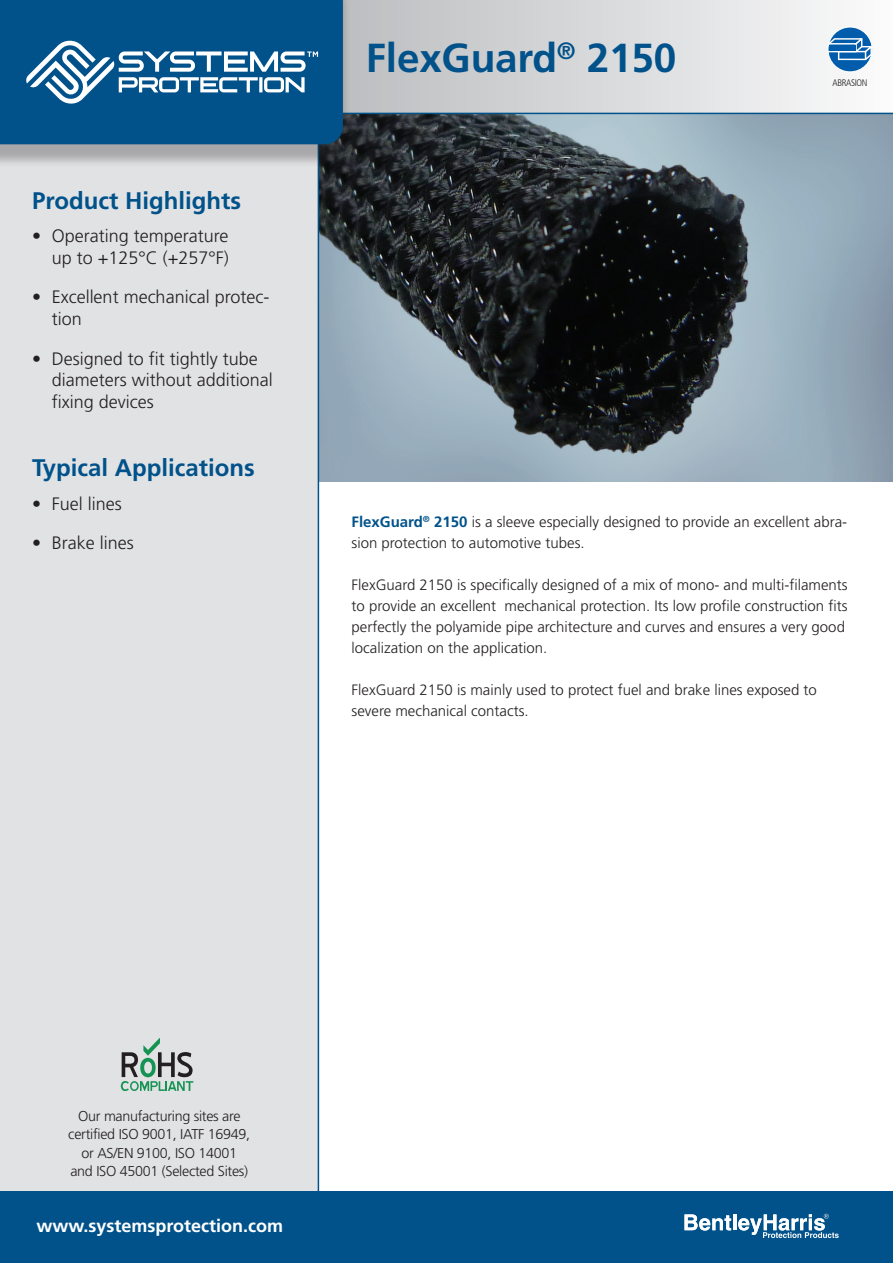
<style>
.page{position:relative;width:893px;height:1263px;background:#fff}
.page>*{position:absolute;margin:0;border:0;box-sizing:border-box;transform-origin:0 0}
.Product_Name{font:700 40.5px "Frutiger LT Pro";letter-spacing:-.005em;color:#01528a}
.Sidebar_Head{font:700 24px "Frutiger LT Pro";color:#01528a}
.Sidebar_Bullet{font:300 18px/21.6px "Frutiger LT Pro";color:#231f20}
.t1{font:700 18px "Frutiger LT Pro";color:#fff}
.Body{font:300 15px/21px "Frutiger LT Pro";color:#231f20}
.t2{font:300 14.25px/18.3px "Frutiger";letter-spacing:-.02em;color:#231f20;text-align:center}
.t3{font:300 condensed 9.45px "Frutiger LT Pro";letter-spacing:-.04em;color:#231f20}
.s1{font-weight:700;color:#01528a}
</style>
<div class="page">
<img style="left:319px;top:114px;width:574px;height:368px">
<div style="left:0;top:168px;width:319px;height:1023px;background:#e1e2e4"></div>
<svg style="left:351px;top:0;width:542px;height:114px"></svg>
<div style="left:0;top:0;width:351px;height:168px;background:#231f20;opacity:.3"></div>
<div style="left:0;top:0;width:343px;height:144px;background:#01528a"></div>
<div style="left:0;top:1191px;width:893px;height:72px;background:#01528a"></div>
<svg style="left:121px;top:1038px;width:72px;height:53px"></svg>
<div style="left:828px;top:27px;width:44px;height:45px;background:#015dab;border-radius:50%"></div>
<div style="left:828px;top:27px;width:44px;height:45px;border:1px solid #fff;border-radius:50%"></div>
<svg style="left:828px;top:36px;width:47px;height:26px"></svg>
<div style="left:829px;top:45px;width:26px;height:6px;background:#015dab"></div>
<svg style="left:684px;top:1214px;width:47px;height:16px"></svg>
<hr style="left:733px;top:1214px;width:3px;height:16px;background:#fff">
<svg style="left:738px;top:1214px;width:101px;height:24px"></svg>
<svg style="left:26px;top:41px;width:292px;height:63px"></svg>
<p class="Sidebar_Head" style="left:32px;top:186px;width:210px">Product Highlights</p>
<p class="Sidebar_Bullet" style="left:32px;top:225px;width:198px;text-align:right">• Operating temperature up to +125°C (+257°F)</p>
<p class="Sidebar_Bullet" style="left:52px;top:286px;width:219px;text-indent:-20px">• Excellent mechanical protec&shy;tion</p>
<p class="Sidebar_Bullet" style="left:52px;top:348px;width:223px;text-indent:-20px">• Designed to fit tightly tube diameters without additional fixing devices</p>
<p class="Sidebar_Head" style="left:32px;top:453px;width:224px">Typical Applications</p>
<p class="Sidebar_Bullet" style="left:32px;top:493px;width:91px">• Fuel lines</p>
<p class="Sidebar_Bullet" style="left:32px;top:532px;width:103px">• Brake lines</p>
<p class="Product_Name" style="left:366px;top:34px;width:312px">FlexGuard<sup>®</sup> 2150</p>
<p class="t3" style="left:833px;top:77px;width:36px">ABRASION</p>
<p class="Body" style="left:352px;top:511px;width:497px"><span class="s1">FlexGuard</span><sup>®</sup> <span class="s1">2150</span> is a sleeve especially designed to provide an excellent abra&shy;sion protection to automotive tubes.</p>
<p class="Body" style="left:352px;top:574px;width:498px">FlexGuard 2150 is specifically designed of a mix of mono- and multi-filaments to provide an excellent mechanical protection. Its low profile construction fits perfectly the polyamide pipe architecture and curves and ensures a very good localization on the application.</p>
<p class="Body" style="left:352px;top:679px;width:467px">FlexGuard 2150 is mainly used to protect fuel and brake lines exposed to severe mechanical contacts.</p>
<p class="t2" style="left:68px;top:1107px;width:183px">Our manufacturing sites are certified ISO 9001, IATF 16949, or AS/EN 9100, ISO 14001<br>and ISO 45001 (Selected Sites)</p>
<p class="t1" style="left:36px;top:1214px;width:248px">www.systemsprotection.com</p>
</div>
